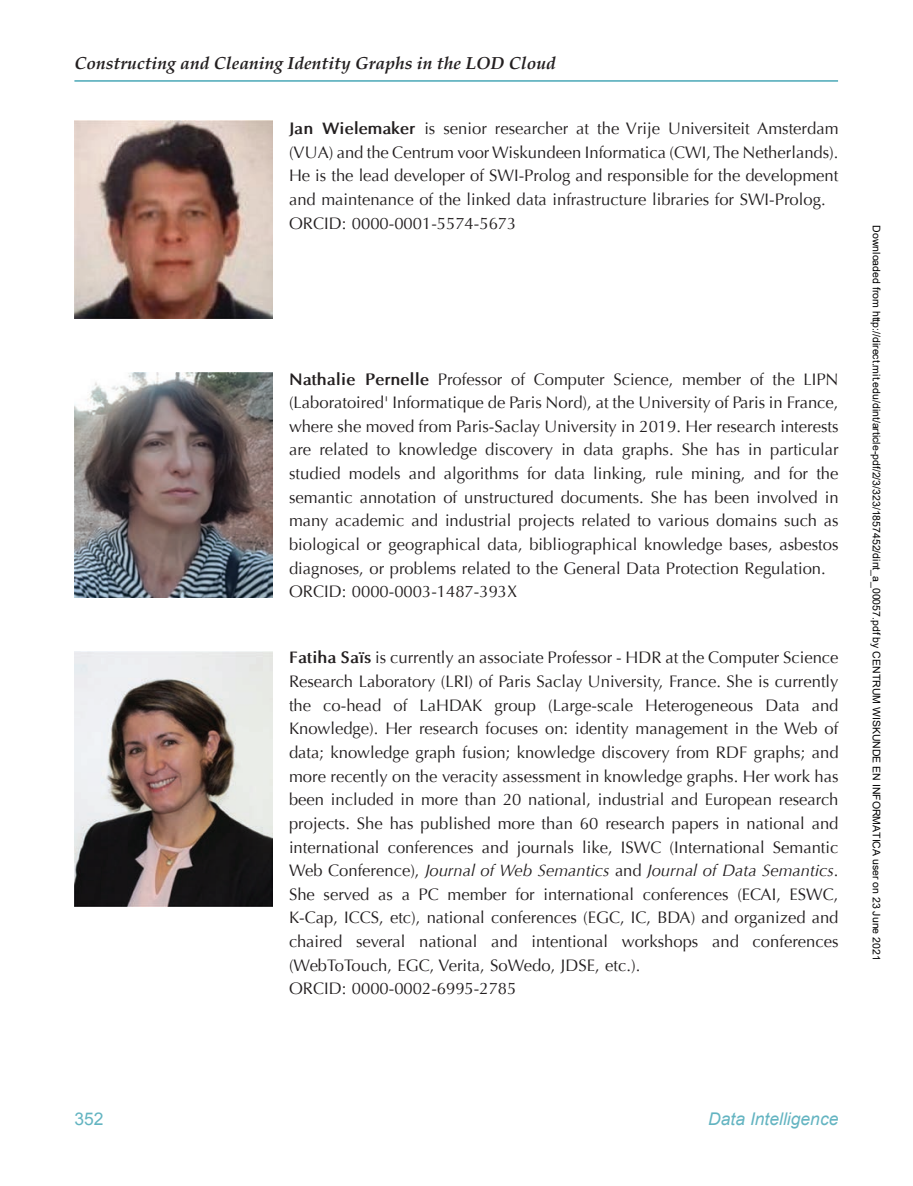
<style>
.page{position:relative;width:913px;height:1186px;background:#fff}
.page>*{position:absolute;margin:0;border:0;box-sizing:border-box;transform-origin:0 0}
.t1{font:italic 700 17.5px "Palatino";color:#231f20}
.t2{font:italic 17.5px "Arial";color:#63b4c1}
.t3{font:17.5px "Arial";color:#63b4c1}
.t4{font:16.62px/23.6px "Optima";color:#231f20}
.t5{font:10.5px "Arial";color:#000}
.s1{font-weight:700}
.s2{font-style:italic}
</style>
<div class="page">
<hr style="left:74px;top:80px;width:764px;height:2px;background:#63b4c1">
<img style="left:74px;top:120px;width:199px;height:198px">
<img style="left:74px;top:372px;width:199px;height:225px">
<img style="left:74px;top:651px;width:199px;height:255px">
<p class="t1" style="left:74px;top:53px;width:483px">Constructing and Cleaning Identity Graphs in the LOD Cloud</p>
<p class="t4" style="left:289px;top:117px;width:551px"><span class="s1">Jan Wielemaker</span> is senior researcher at the Vrije Universiteit Amsterdam (VUA) and the Centrum voor Wiskundeen Informatica (CWI, The Netherlands).<br>He is the lead developer of SWI-Prolog and responsible for the development and maintenance of the linked data infrastructure libraries for SWI-Prolog.<br>ORCID: 0000-0001-5574-5673</p>
<p class="t4" style="left:289px;top:367px;width:551px"><span class="s1">Nathalie Pernelle</span> Professor of Computer Science, member of the LIPN (Laboratoired' Informatique de Paris Nord), at the University of Paris in France, where she moved from Paris-Saclay University in 2019. Her research interests are related to knowledge discovery in data graphs. She has in particular studied models and algorithms for data linking, rule mining, and for the semantic annotation of unstructured documents. She has been involved in many academic and industrial projects related to various domains such as biological or geographical data, bibliographical knowledge bases, asbestos diagnoses, or problems related to the General Data Protection Regulation.<br>ORCID: 0000-0003-1487-393X</p>
<p class="t4" style="left:289px;top:646px;width:551px"><span class="s1">Fatiha Saïs</span> is currently an associate Professor - HDR at the Computer Science Research Laboratory (LRI) of Paris Saclay University, France. She is currently the co-head of LaHDAK group (Large-scale Heterogeneous Data and Knowledge). Her research focuses on: identity management in the Web of data; knowledge graph fusion; knowledge discovery from RDF graphs; and more recently on the veracity assessment in knowledge graphs. Her work has been included in more than 20 national, industrial and European research projects. She has published more than 60 research papers in national and international conferences and journals like, ISWC (International Semantic Web Conference), <span class="s2">Journal of Web Semantics</span> and <span class="s2">Journal of Data Semantics</span>.<br>She served as a PC member for international conferences (ECAI, ESWC, K-Cap, ICCS, etc), national conferences (EGC, IC, BDA) and organized and chaired several national and intentional workshops and conferences (WebToTouch, EGC, Verita, SoWedo, JDSE, etc.).<br>ORCID: 0000-0002-6995-2785</p>
<p class="t5" style="left:880px;top:225px;width:736px;rotate:90deg">Downloaded from http://direct.mit.edu/dint/article-pdf/2/3/323/1857452/dint_a_00057.pdf by CENTRUM WISKUNDE EN INFORMATICA user on 23 June 2021</p>
<p class="t3" style="left:74px;top:1107px;width:31px">352</p>
<p class="t2" style="left:708px;top:1107px;width:132px">Data Intelligence</p>
</div>
